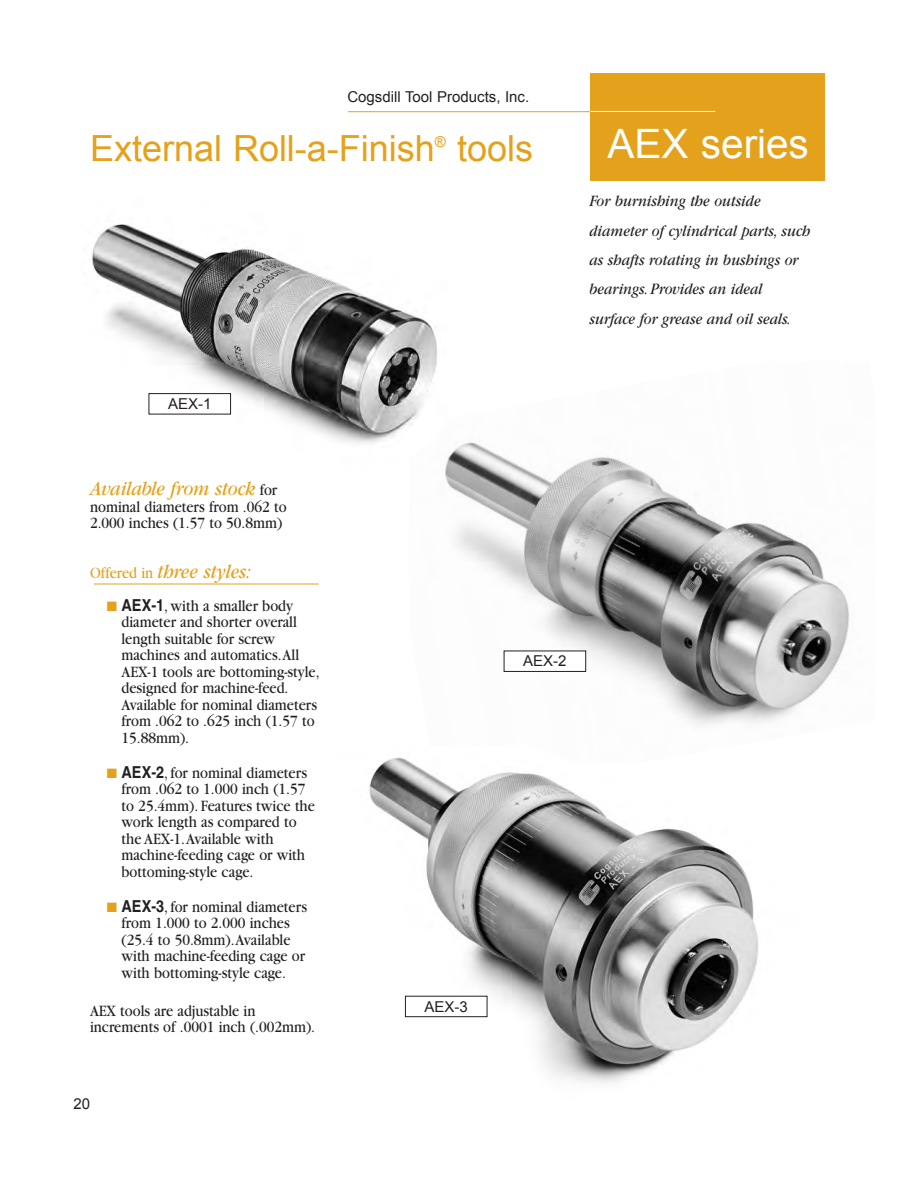
<style>
.page{position:relative;width:918px;height:1188px;background:#fff}
.page>*{position:absolute;margin:0;border:0;box-sizing:border-box;transform-origin:0 0}
.t1{font:40.5px "Arial";color:#fff}
.t2{font:36px "Arial";color:#e4a11b}
.t3{font:italic 21px "Garamond";letter-spacing:-.005em;color:#e4a11b;scale:.88 1}
.t4{font:16.5px/16.5px "Garamond";color:#231f20;scale:.88 1}
.t5{font:italic 16.5px/29.4px "Garamond";color:#231f20;scale:.88 1}
.t6{font:15px "Arial";color:#231f20}
.t7{font:15px "Arial";color:#e4a11b}
.s1{font-style:normal;font-size:16.5px;color:#231f20}
.s2{font-style:normal;font-size:16.5px}
.s3{color:#e4a11b}
.s4{font-family:"Helvetica";font-weight:700}
</style>
<div class="page">
<img style="left:445px;top:442px;width:405px;height:283px">
<img style="left:92px;top:224px;width:370px;height:244px">
<div style="left:590px;top:73px;width:234px;height:108px;background:#e4a11b"></div>
<hr style="left:348px;top:111px;width:242px;height:1px;background:#e4a11b">
<hr style="left:590px;top:111px;width:125px;height:1px;background:#fff">
<img style="left:369px;top:757px;width:389px;height:326px">
<hr style="left:94px;top:584px;width:225px;height:1px;background:#e4a11b">
<div style="left:149px;top:394px;width:82px;height:20px;background:#fff"></div>
<div style="left:149px;top:393px;width:82px;height:21px;border:1px solid #231f20"></div>
<div style="left:504px;top:651px;width:82px;height:20px;background:#fff"></div>
<div style="left:504px;top:651px;width:82px;height:21px;border:1px solid #231f20"></div>
<div style="left:405px;top:996px;width:82px;height:21px;background:#fff"></div>
<div style="left:405px;top:996px;width:82px;height:21px;border:1px solid #231f20"></div>
<p class="t6" style="left:347px;top:89px;width:183px">Cogsdill Tool Products, Inc.</p>
<h2 class="t2" style="left:90px;top:128px;width:346px">External Roll-a-Finish</h2>
<p class="t7" style="left:435px;top:133px;width:13px">®</p>
<h2 class="t2" style="left:457px;top:128px;width:78px">tools</h2>
<h1 class="t1" style="left:608px;top:121px;width:203px">AEX series</h1>
<p class="t6" style="left:168px;top:395px;width:45px">AEX-1</p>
<p class="t3" style="left:90px;top:482px;width:214px">Available from stock <span class="s1">for</span></p>
<p class="t4" style="left:90px;top:499px;width:225px">nominal diameters from .062 to<br>2.000 inches (1.57 to 50.8mm)</p>
<p class="t3" style="left:90px;top:564px;width:184px"><span class="s2">Offered in</span> three styles:</p>
<p class="t4" style="left:122px;top:598px;width:227px;text-indent:-15px"><span class="s3">■</span> <span class="s4">AEX-1</span>, with a smaller body diameter and shorter overall length suitable for screw machines and automatics. All<br>AEX-1 tools are bottoming-style, designed for machine-feed.<br>Available for nominal diameters from .062 to .625 inch (1.57 to<br>15.88mm).</p>
<p class="t4" style="left:122px;top:765px;width:221px;text-indent:-15px"><span class="s3">■</span> <span class="s4">AEX-2</span>, for nominal diameters from .062 to 1.000 inch (1.57 to 25.4mm). Features twice the work length as compared to the AEX-1. Available with machine-feeding cage or with bottoming-style cage.</p>
<p class="t4" style="left:122px;top:898px;width:212px;text-indent:-15px"><span class="s3">■</span> <span class="s4">AEX-3</span>, for nominal diameters from 1.000 to 2.000 inches (25.4 to 50.8mm). Available with machine-feeding cage or with bottoming-style cage.</p>
<p class="t4" style="left:90px;top:1003px;width:257px">AEX tools are adjustable in increments of .0001 inch (.002mm).</p>
<p class="t6" style="left:73px;top:1095px;width:18px">20</p>
<p class="t5" style="left:590px;top:188px;width:253px">For burnishing the outside diameter of cylindrical parts, such as shafts rotating in bushings or bearings. Provides an ideal surface for grease and oil seals.</p>
<p class="t6" style="left:523px;top:653px;width:45px">AEX-2</p>
<p class="t6" style="left:425px;top:998px;width:45px">AEX-3</p>
</div>
